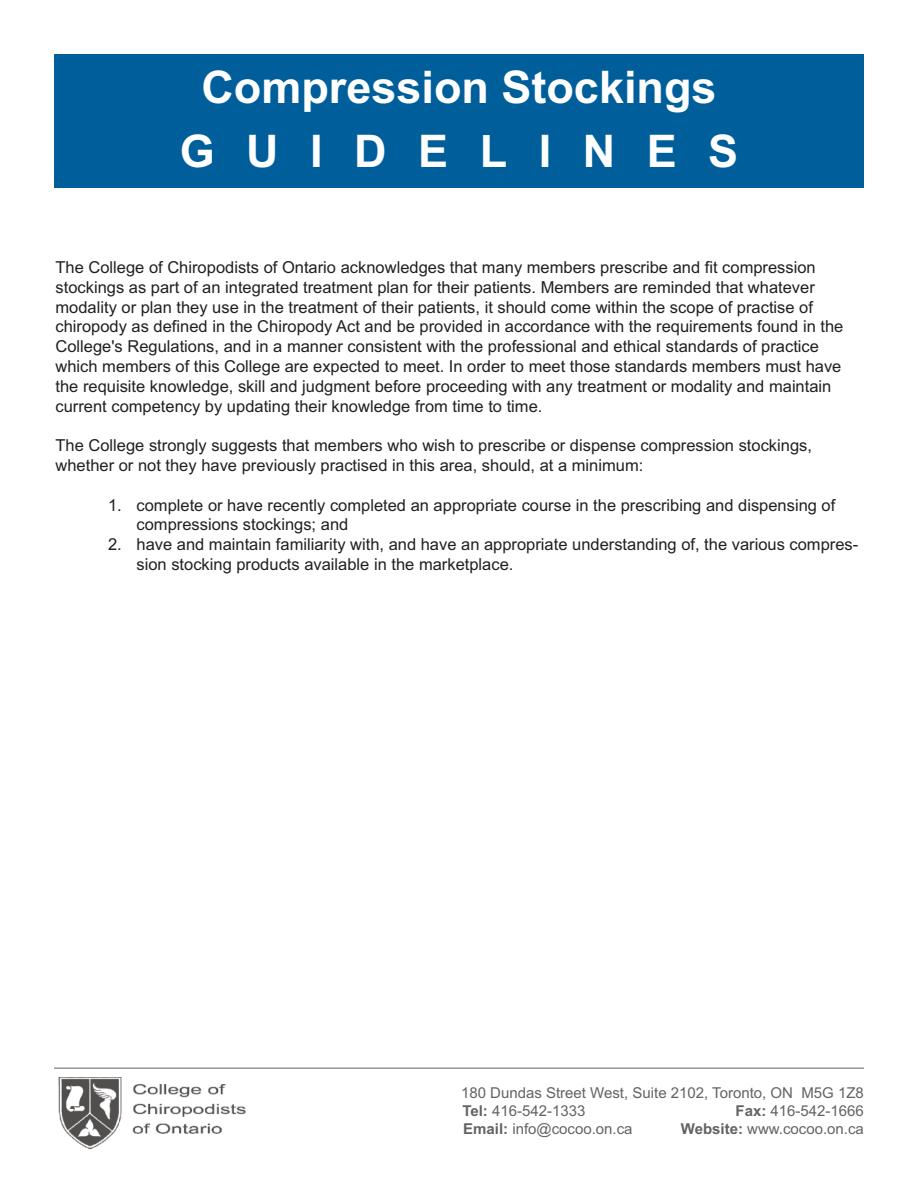
<style>
.page{position:relative;width:918px;height:1188px;background:#fff}
.page>*{position:absolute;margin:0;border:0;box-sizing:border-box;transform-origin:0 0}
.t1{font:700 45px/64.5px "Arial";color:#fff;text-align:center}
.t2{font:16.5px/19.8px "Arial";color:#231f20}
.t3{font:15px/18px "Arial";color:#636366}
.s1{font-weight:700}
</style>
<div class="page">
<hr style="left:54px;top:1067px;width:810px;height:2px;background:#939598">
<div style="left:54px;top:1075px;width:197px;height:73px;background:#fff;opacity:.3"></div>
<div style="left:54px;top:54px;width:810px;height:75px;background:#005f9b"></div>
<div style="left:54px;top:124px;width:810px;height:63px;background:#005f9b"></div>
<h1 class="t1" style="left:180px;top:55px;width:560px">Compression Stockings<br>GUIDELINES</h1>
<p class="t2" style="left:56px;top:257px;width:789px">The College of Chiropodists of Ontario acknowledges that many members prescribe and fit compression stockings as part of an integrated treatment plan for their patients. Members are reminded that whatever modality or plan they use in the treatment of their patients, it should come within the scope of practise of chiropody as defined in the Chiropody Act and be provided in accordance with the requirements found in the College's Regulations, and in a manner consistent with the professional and ethical standards of practice which members of this College are expected to meet. In order to meet those standards members must have the requisite knowledge, skill and judgment before proceeding with any treatment or modality and maintain current competency by updating their knowledge from time to time.</p>
<p class="t2" style="left:56px;top:436px;width:758px">The College strongly suggests that members who wish to prescribe or dispense compression stockings, whether or not they have previously practised in this area, should, at a minimum:</p>
<p class="t2" style="left:137px;top:495px;width:700px;text-indent:-29px">1. complete or have recently completed an appropriate course in the prescribing and dispensing of compressions stockings; and</p>
<p class="t2" style="left:137px;top:535px;width:723px;text-indent:-28px">2. have and maintain familiarity with, and have an appropriate understanding of, the various compres&shy;sion stocking products available in the marketplace.</p>
<p class="t3" style="left:461px;top:1084px;width:404px">180 Dundas Street West, Suite 2102, Toronto, ON M5G 1Z8<br><span class="s1">Tel:</span> 416-542-1333</p>
<p class="t3" style="left:736px;top:1102px;width:130px"><span class="s1">Fax:</span> 416-542-1666</p>
<p class="t3" style="left:463px;top:1120px;width:171px"><span class="s1">Email:</span> info@cocoo.on.ca</p>
<p class="t3" style="left:681px;top:1120px;width:185px"><span class="s1">Website:</span> www.cocoo.on.ca</p>
</div>
